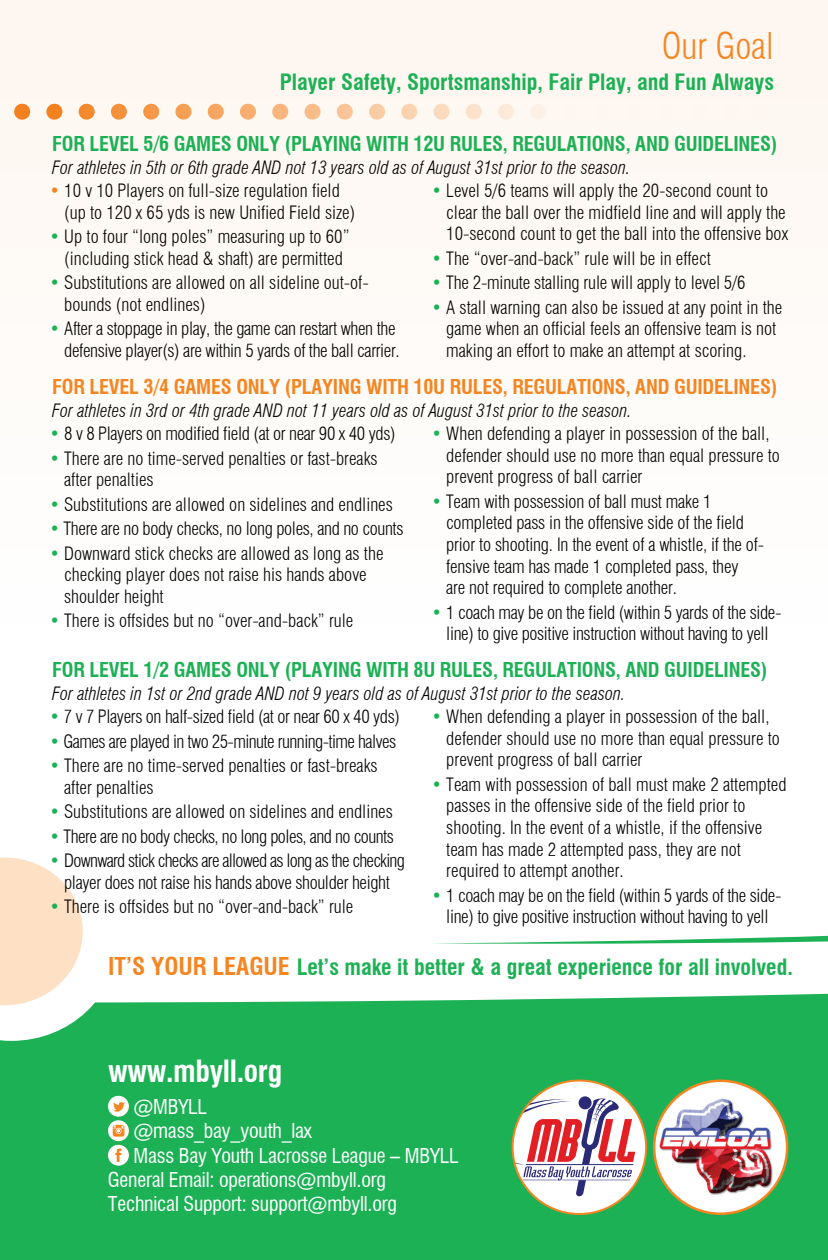
<style>
.page{position:relative;width:828px;height:1260px;background:#fefcfa}
.page>*{position:absolute;margin:0;border:0;box-sizing:border-box;transform-origin:0 0}
.t1{font:300 condensed 36px "Swiss 721 BT";color:#f58521}
.t2{font:700 condensed 30px "Swiss 721 BT";letter-spacing:-.01em;color:#fff}
.t3{font:700 condensed 22px "Swiss 721 BT";color:#1db156}
.t4{font:700 condensed 20px "Swiss 721 BT";letter-spacing:-.01em;color:#1db156}
.t5{font:condensed 20px "Swiss 721 BT";letter-spacing:-.01em;color:#fff}
.t6{font:700 condensed 20px "Swiss 721 BT";letter-spacing:-.01em;color:#f58521}
.t7{font:300 condensed 18px/21.6px "Swiss 721 BT";color:#040503}
.t8{font:300 condensed 18px/21.6px "Swiss 721 BT";letter-spacing:-.02em;color:#040503;text-align:center}
.t9{font:italic 300 condensed 18px "Swiss 721 BT";color:#040503}
.t10{font:300 condensed 18px/21.6px "Swiss 721 BT";letter-spacing:-.04em;color:#040503;text-align:center}
.t11{font:300 condensed 18px "Swiss 721 BT";letter-spacing:-.03em;color:#040503}
.s1{color:#f58521}
.s2{color:#1db156}
.s3{font-size:24px;color:#f58521}
</style>
<div class="page">
<svg style="left:0;top:935px;width:828px;height:325px;fill:#1db156"></svg>
<svg style="left:0;top:857px;width:118px;height:184px"></svg>
<svg style="left:22px;top:104px;width:524px;height:16px"></svg>
<svg style="left:108px;top:1096px;width:21px;height:70px"></svg>
<div style="left:513px;top:1081px;width:133px;height:133px;background:#fff;border-radius:50%"></div>
<svg style="left:513px;top:1098px;width:122px;height:98px"></svg>
<div style="left:579px;top:1096px;width:13px;height:13px;background:#2a2a78;border-radius:50%"></div>
<img style="left:654px;top:1081px;width:133px;height:133px;border-radius:66px">
<h1 class="t1" style="left:662px;top:24px;width:114px">Our Goal</h1>
<p class="t3" style="left:280px;top:69px;width:496px">Player Safety, Sportsmanship, Fair Play, and Fun Always</p>
<p class="t4" style="left:52px;top:131px;width:727px">FOR LEVEL 5/6 GAMES ONLY (PLAYING WITH 12U RULES, REGULATIONS, AND GUIDELINES)</p>
<p class="t9" style="left:52px;top:156px;width:580px">For athletes in 5th or 6th grade AND not 13 years old as of August 31st prior to the season.</p>
<p class="t7" style="left:64px;top:180px;width:292px;text-indent:-15px"><span class="s1">•</span> 10 v 10 Players on full-size regulation field (up to 120 x 65 yds is new Unified Field size)</p>
<p class="t7" style="left:49px;top:226px;width:302px;text-align:center"><span class="s2">•</span> Up to four “long poles” measuring up to 60” (including stick head &amp; shaft) are permitted</p>
<p class="t7" style="left:64px;top:272px;width:306px;text-indent:-15px"><span class="s2">•</span> Substitutions are allowed on all sideline out-of&shy;bounds (not endlines)</p>
<p class="t8" style="left:49px;top:318px;width:352px;text-align:right"><span class="s2">•</span> After a stoppage in play, the game can restart when the defensive player(s) are within 5 yards of the ball carrier.</p>
<p class="t7" style="left:446px;top:180px;width:343px;text-indent:-15px"><span class="s2">•</span> Level 5/6 teams will apply the 20-second count to clear the ball over the midfield line and will apply the<br>10-second count to get the ball into the offensive box</p>
<p class="t7" style="left:432px;top:247px;width:281px"><span class="s2">•</span> The “over-and-back” rule will be in effect</p>
<p class="t7" style="left:432px;top:272px;width:315px"><span class="s2">•</span> The 2-minute stalling rule will apply to level 5/6</p>
<p class="t7" style="left:446px;top:296px;width:338px;text-indent:-15px"><span class="s2">•</span> A stall warning can also be issued at any point in the game when an official feels an offensive team is not making an effort to make an attempt at scoring.</p>
<p class="t6" style="left:52px;top:375px;width:727px">FOR LEVEL 3/4 GAMES ONLY (PLAYING WITH 10U RULES, REGULATIONS, AND GUIDELINES)</p>
<p class="t9" style="left:52px;top:400px;width:581px">For athletes in 3rd or 4th grade AND not 11 years old as of August 31st prior to the season.</p>
<p class="t8" style="left:49px;top:423px;width:348px"><span class="s2">•</span> 8 v 8 Players on modified field (at or near 90 x 40 yds)</p>
<p class="t7" style="left:64px;top:447px;width:315px;text-indent:-15px"><span class="s2">•</span> There are no time-served penalties or fast-breaks after penalties</p>
<p class="t7" style="left:49px;top:493px;width:345px"><span class="s2">•</span> Substitutions are allowed on sidelines and endlines</p>
<p class="t8" style="left:49px;top:518px;width:355px"><span class="s2">•</span> There are no body checks, no long poles, and no counts</p>
<p class="t7" style="left:64px;top:542px;width:321px;text-indent:-15px"><span class="s2">•</span> Downward stick checks are allowed as long as the checking player does not raise his hands above shoulder height</p>
<p class="t7" style="left:49px;top:610px;width:305px"><span class="s2">•</span> There is offsides but no “over-and-back” rule</p>
<p class="t7" style="left:446px;top:423px;width:335px;text-indent:-15px"><span class="s2">•</span> When defending a player in possession of the ball, defender should use no more than equal pressure to prevent progress of ball carrier</p>
<p class="t7" style="left:446px;top:490px;width:319px;text-indent:-14px"><span class="s2">•</span> Team with possession of ball must make 1 completed pass in the offensive side of the field prior to shooting. In the event of a whistle, if the of&shy;fensive team has made 1 completed pass, they<br>are not required to complete another.</p>
<p class="t8" style="left:432px;top:601px;width:351px"><span class="s2">•</span> 1 coach may be on the field (within 5 yards of the side&shy;line) to give positive instruction without having to yell</p>
<p class="t4" style="left:52px;top:658px;width:717px">FOR LEVEL 1/2 GAMES ONLY (PLAYING WITH 8U RULES, REGULATIONS, AND GUIDELINES)</p>
<p class="t9" style="left:52px;top:683px;width:575px">For athletes in 1st or 2nd grade AND not 9 years old as of August 31st prior to the season.</p>
<p class="t8" style="left:49px;top:706px;width:352px"><span class="s2">•</span> 7 v 7 Players on half-sized field (at or near 60 x 40 yds)</p>
<p class="t11" style="left:49px;top:730px;width:348px"><span class="s2">•</span> Games are played in two 25-minute running-time halves</p>
<p class="t7" style="left:64px;top:755px;width:315px;text-indent:-15px"><span class="s2">•</span> There are no time-served penalties or fast-breaks after penalties</p>
<p class="t7" style="left:49px;top:801px;width:345px"><span class="s2">•</span> Substitutions are allowed on sidelines and endlines</p>
<p class="t11" style="left:49px;top:825px;width:346px"><span class="s2">•</span> There are no body checks, no long poles, and no counts</p>
<p class="t10" style="left:49px;top:850px;width:357px"><span class="s2">•</span> Downward stick checks are allowed as long as the checking player does not raise his hands above shoulder height</p>
<p class="t7" style="left:49px;top:896px;width:305px"><span class="s2">•</span> There is offsides but no “over-and-back” rule</p>
<p class="t7" style="left:446px;top:706px;width:335px;text-indent:-15px"><span class="s2">•</span> When defending a player in possession of the ball, defender should use no more than equal pressure to prevent progress of ball carrier</p>
<p class="t7" style="left:446px;top:773px;width:342px;text-indent:-15px"><span class="s2">•</span> Team with possession of ball must make 2 attempted passes in the offensive side of the field prior to shooting. In the event of a whistle, if the offensive team has made 2 attempted pass, they are not required to attempt another.</p>
<p class="t8" style="left:432px;top:884px;width:351px"><span class="s2">•</span> 1 coach may be on the field (within 5 yards of the side&shy;line) to give positive instruction without having to yell</p>
<p class="t3" style="left:108px;top:954px;width:686px"><span class="s3">IT’S YOUR LEAGUE</span> Let’s make it better &amp; a great experience for all involved.</p>
<h2 class="t2" style="left:108px;top:1053px;width:176px">www.mbyll.org</h2>
<p class="t5" style="left:133px;top:1094px;width:75px">@MBYLL</p>
<p class="t5" style="left:133px;top:1119px;width:180px">@mass_bay_youth_lax</p>
<p class="t5" style="left:133px;top:1143px;width:327px">Mass Bay Youth Lacrosse League – MBYLL</p>
<p class="t5" style="left:108px;top:1168px;width:279px">General Email: operations@mbyll.org</p>
<p class="t5" style="left:108px;top:1192px;width:290px">Technical Support: support@mbyll.org</p>
</div>
